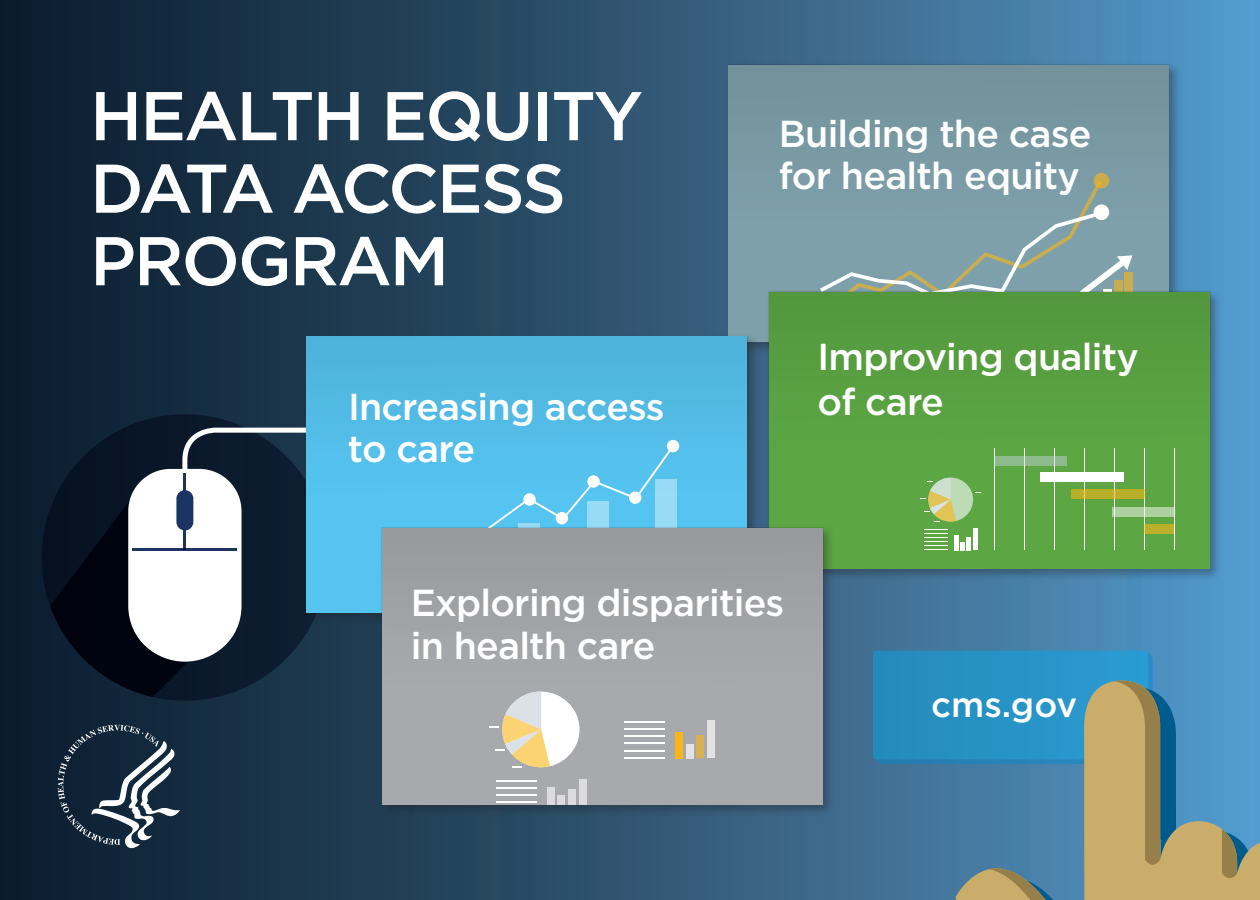
<style>
.page{position:relative;width:1260px;height:900px;background:#fff}
.page>*{position:absolute;margin:0;border:0;box-sizing:border-box;transform-origin:0 0}
.t1{font:500 68.75px/72.5px "Gotham";letter-spacing:-.03em;color:#fff}
.t2{font:500 37.5px/42.5px "Gotham";letter-spacing:-.02em;color:#fff}
.t3{font:500 35px "Gotham";color:#fff}
</style>
<div class="page">
<div style="left:0;top:0;width:1260px;height:900px;background:linear-gradient(to right,#0a1725,#5698c7)"></div>
<svg style="left:873px;top:650px;width:387px;height:250px;background:#5c8fa2"></svg>
<div style="left:726px;top:62px;width:456px;height:292px;background:#231f20;opacity:.37"></div>
<div style="left:729px;top:65px;width:441px;height:277px;background:#7899a2"></div>
<div style="left:1094px;top:173px;width:15px;height:15px;background:#caac4b;border-radius:50%"></div>
<div style="left:1125px;top:273px;width:8px;height:42px;background:#c8ad51"></div>
<svg style="left:820px;top:181px;width:312px;height:108px;background:#85a3a9"></svg>
<div style="left:766px;top:289px;width:456px;height:292px;background:#231f20;opacity:.37"></div>
<img style="left:769px;top:292px;width:441px;height:277px">
<hr style="left:994px;top:448px;width:1px;height:102px;background:#fff">
<hr style="left:1024px;top:448px;width:1px;height:102px;background:#fff">
<hr style="left:1054px;top:448px;width:1px;height:102px;background:#fff">
<hr style="left:1084px;top:448px;width:1px;height:102px;background:#fff">
<hr style="left:1114px;top:448px;width:1px;height:102px;background:#fff">
<hr style="left:1144px;top:448px;width:1px;height:102px;background:#fff">
<hr style="left:1174px;top:448px;width:1px;height:102px;background:#fff">
<div style="left:994px;top:456px;width:73px;height:10px;background:#8ebb8e"></div>
<div style="left:1040px;top:472px;width:83px;height:10px;background:#fff"></div>
<div style="left:1071px;top:490px;width:73px;height:9px;background:#baaf28"></div>
<div style="left:1113px;top:507px;width:62px;height:10px;background:#abd19e"></div>
<div style="left:1144px;top:524px;width:30px;height:10px;background:#baaf28"></div>
<div style="left:928px;top:478px;width:45px;height:44px;background:#bddbb4;border-radius:50%"></div>
<hr style="left:954px;top:535px;width:4px;height:15px;background:#fff">
<svg style="left:961px;top:542px;width:4px;height:8px"></svg>
<hr style="left:967px;top:537px;width:4px;height:13px;background:#fff">
<hr style="left:973px;top:528px;width:4px;height:22px;background:#fff">
<svg style="left:925px;top:529px;width:23px;height:22px"></svg>
<svg style="left:921px;top:478px;width:35px;height:44px;background:#adc47b"></svg>
<div style="left:304px;top:334px;width:456px;height:291px;background:#231f20;opacity:.37"></div>
<img style="left:307px;top:337px;width:441px;height:188px">
<div style="left:655px;top:479px;width:22px;height:122px;background:#98dbf5"></div>
<div style="left:667px;top:440px;width:12px;height:12px;background:#fff;border-radius:50%"></div>
<div style="left:379px;top:525px;width:456px;height:292px;background:#231f20;opacity:.37"></div>
<img style="left:674px;top:528px;width:149px;height:277px">
<svg style="left:50px;top:425px;width:624px;height:423px;background:#5f7a8b"></svg>
<div style="left:675px;top:732px;width:7px;height:26px;background:#fab616"></div>
<div style="left:686px;top:744px;width:7px;height:14px;background:#e3e3e4"></div>
<div style="left:697px;top:736px;width:7px;height:22px;background:#d9b052"></div>
<div style="left:707px;top:721px;width:8px;height:37px;background:#e3e3e4"></div>
<hr style="left:624px;top:722px;width:41px;height:1px;background:#fff">
<hr style="left:624px;top:729px;width:41px;height:1px;background:#fff">
<hr style="left:624px;top:736px;width:41px;height:1px;background:#fff">
<hr style="left:624px;top:743px;width:41px;height:1px;background:#fff">
<hr style="left:624px;top:750px;width:41px;height:1px;background:#fff">
<hr style="left:624px;top:757px;width:41px;height:1px;background:#fff">
<h1 class="t1" style="left:90px;top:78px;width:555px">HEALTH EQUITY<br>DATA ACCESS<br>PROGRAM</h1>
<p class="t2" style="left:779px;top:111px;width:314px">Building the case for health equity</p>
<p class="t2" style="left:818px;top:335px;width:323px">Improving quality</p>
<p class="t2" style="left:348px;top:384px;width:318px">Increasing access</p>
<p class="t2" style="left:818px;top:380px;width:128px">of care</p>
<p class="t2" style="left:348px;top:427px;width:129px">to care</p>
<p class="t2" style="left:411px;top:581px;width:375px">Exploring disparities in health care</p>
<p class="t3" style="left:931px;top:685px;width:148px">cms.gov</p>
</div>
